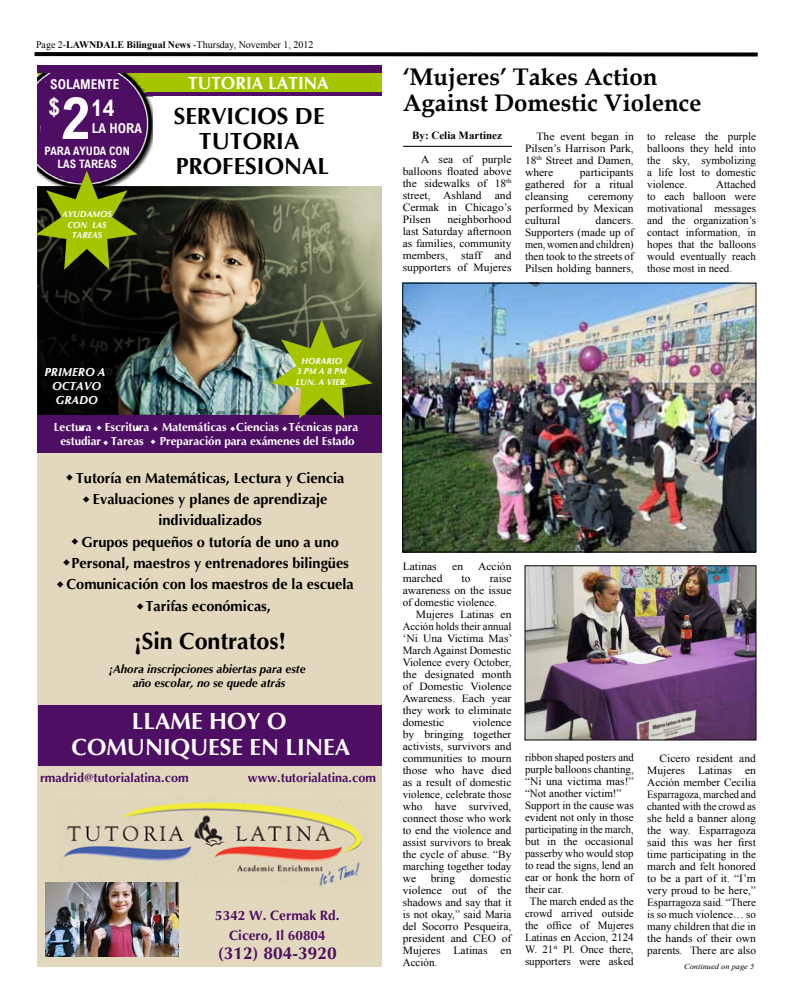
<style>
.page{position:relative;width:792px;height:1008px;background:#fff}
.page>*{position:absolute;margin:0;border:0;box-sizing:border-box;transform-origin:0 0}
.t1{font:700 condensed 58px "Arial";color:#fff}
.t2{font:700 24px/26px "Book Antiqua";color:#000}
.t3{font:700 23.2px/25.1px "Optima";color:#000;text-align:center}
.t4{font:700 23.2px/25.1px "Optima";color:#fff;text-align:center}
.t5{font:700 condensed 23.2px "Arial";color:#fff}
.t6{font:700 17.4px "CG Omega";color:#fff}
.t7{font:700 17.4px "Optima";color:#4e0e64}
.t8{font:700 14.5px/21.3px "Optima";color:#000;text-align:center}
.t9{font:700 13.5px/19.4px "Optima";color:#4e0e64;text-align:center}
.t10{font:700 condensed 13.5px "Arial";color:#fff}
.t11{font:700 12.6px "Optima";color:#4e0e64}
.t12{font:700 11.6px/13.5px "Optima";color:#fff}
.t13{font:italic 700 11.6px/13.5px "Optima";color:#000;text-align:center}
.t14{font:700 condensed 11.6px/12.6px "Arial";color:#fff;text-align:center}
.t15{font:italic 700 11.6px/14px "CG Omega";color:#fff;text-align:center}
.t16{font:11px/12px "Times New Roman";color:#000;text-align:justify;scale:1.05 1}
.t17{font:11px/12px "Times New Roman";color:#000;text-align:justify}
.t18{font:11px "Times New Roman";color:#000;scale:.95 1}
.t19{font:11px "Times New Roman";color:#000;scale:.96 1}
.t20{font:700 11px "Times New Roman";color:#000}
.t21{font:10px "Times New Roman";color:#000}
.t22{font:italic 700 8.7px/10.6px "CG Omega";color:#fff;text-align:center}
.t23{font:italic 7.6px "Times New Roman";color:#000;scale:1.11 1}
.s1{font-weight:700}
</style>
<div class="page">
<svg style="left:34px;top:52px;width:724px;height:5px;background:#333"></svg>
<div style="left:37px;top:67px;width:345px;height:900px;background:#e2d8bd"></div>
<img style="left:37px;top:69px;width:116px;height:118px">
<div style="left:153px;top:95px;width:229px;height:102px;background:#fff"></div>
<div style="left:145px;top:69px;width:237px;height:24px;background:#a6c400"></div>
<div style="left:141px;top:73px;width:13px;height:15px;background:#a6c400"></div>
<hr style="left:146px;top:93px;width:236px;height:3px;background:#4e0e64">
<img style="left:37px;top:187px;width:345px;height:228px">
<div style="left:49px;top:76px;width:95px;height:95px;background:#4e0e64;border-radius:50%"></div>
<div style="left:38px;top:71px;width:89px;height:75px;background:#4e0e64;border-radius:50%"></div>
<div style="left:54px;top:154px;width:61px;height:28px;background:#4e0e64;border-radius:50%"></div>
<div style="left:40px;top:122px;width:16px;height:21px;background:#4e0e64;border-radius:50%"></div>
<div style="left:45px;top:79px;width:13px;height:13px;background:#4e0e64;border-radius:50%"></div>
<div style="left:37px;top:415px;width:345px;height:38px;background:#4e0e64"></div>
<div style="left:38px;top:65px;width:344px;height:8px;background:#4e0e64"></div>
<svg style="left:36px;top:171px;width:102px;height:99px;background:#60691c"></svg>
<svg style="left:271px;top:320px;width:102px;height:99px;background:#73802c"></svg>
<img style="left:56px;top:801px;width:306px;height:85px">
<div style="left:139px;top:74px;width:8px;height:11px;background:#a6c400"></div>
<img style="left:46px;top:883px;width:133px;height:74px">
<div style="left:38px;top:705px;width:343px;height:61px;background:#4e0e64"></div>
<div style="left:41px;top:118px;width:7px;height:15px;background:#4e0e64;border-radius:50%"></div>
<img style="left:526px;top:567px;width:228px;height:171px">
<img style="left:403px;top:282px;width:353px;height:268px">
<hr style="left:403px;top:146px;width:109px;height:1px;background:#000">
<div style="left:402px;top:283px;width:354px;height:269px;border:1px solid #000"></div>
<div style="left:524px;top:565px;width:232px;height:175px;border:1px solid #000"></div>
<svg style="left:508px;top:543px;width:5px;height:4px"></svg>
<svg style="left:531px;top:546px;width:5px;height:4px"></svg>
<p class="t21" style="left:36px;top:38px;width:279px">Page 2-<span class="s1">LAWNDALE Bilingual News</span> -Thursday, November 1, 2012</p>
<p class="t10" style="left:50px;top:76px;width:71px">SOLAMENTE</p>
<h3 class="t6" style="left:188px;top:72px;width:142px">TUTORIA LATINA</h3>
<h1 class="t1" style="left:61px;top:86px;width:31px">2</h1>
<h3 class="t5" style="left:49px;top:94px;width:13px">$</h3>
<h3 class="t5" style="left:91px;top:95px;width:25px">14</h3>
<p class="t10" style="left:92px;top:120px;width:52px">LA HORA</p>
<h3 class="t3" style="left:174px;top:104px;width:157px">SERVICIOS DE<br>TUTORIA<br>PROFESIONAL</h3>
<p class="t14" style="left:44px;top:145px;width:87px">PARA AYUDA CON<br>LAS TAREAS</p>
<p class="t22" style="left:62px;top:209px;width:51px">AYUDAMOS<br>CON LAS<br>TAREAS</p>
<h2 class="t2" style="left:403px;top:64px;width:300px">‘Mujeres’ Takes Action<br>Against Domestic Violence</h2>
<p class="t20" style="left:412px;top:128px;width:91px">By: Celia Martinez</p>
<p class="t16" style="left:403px;top:153px;width:105px;text-indent:18px">A sea of purple balloons floated above the sidewalks of 18<sup>th </sup>street, Ashland and Cermak in Chicago’s Pilsen</p>
<p class="t16" style="left:525px;top:130px;width:105px;text-indent:12px">The event began in Pilsen’s Harrison Park, 18<sup>th</sup> Street and Damen, where</p>
<p class="t17" style="left:647px;top:130px;width:110px">to release the purple balloons they held into the sky, symbolizing a life lost to domestic violence.</p>
<p class="t16" style="left:525px;top:166px;width:105px;text-indent:55px">participants gathered for a ritual cleansing</p>
<p class="t17" style="left:647px;top:178px;width:110px;text-indent:69px">Attached to each balloon were motivational messages and the organization’s contact information, in hopes that the balloons would eventually reach those most in need.</p>
<p class="t16" style="left:525px;top:190px;width:105px;text-indent:63px">ceremony performed by Mexican cultural</p>
<p class="t16" style="left:403px;top:213px;width:105px;text-indent:45px">neighborhood last Saturday afternoon as families, community members, staff and supporters of Mujeres</p>
<p class="t16" style="left:525px;top:214px;width:105px;text-indent:71px">dancers.<br>Supporters (made up of men, women and children) then took to the streets of Pilsen holding banners,</p>
<p class="t15" style="left:45px;top:365px;width:62px">PRIMERO A<br>OCTAVO<br>GRADO</p>
<p class="t22" style="left:296px;top:355px;width:53px">HORARIO<br>3 PM A 8 PM<br>LUN. A VIER.</p>
<p class="t12" style="left:60px;top:421px;width:299px;text-indent:-7px">Lectura Escritura Matemáticas Ciencias Técnicas para estudiar Tareas</p>
<p class="t12" style="left:160px;top:434px;width:196px">Preparación para exámenes del Estado</p>
<p class="t8" style="left:67px;top:468px;width:289px">Tutoría en Matemáticas, Lectura y Ciencia Evaluaciones y planes de aprendizaje individualizados<br>Grupos pequeños o tutoría de uno a uno Personal, maestros y entrenadores bilingües Comunicación con los maestros de la escuela Tarifas económicas,</p>
<h3 class="t3" style="left:134px;top:629px;width:154px">¡Sin Contratos!</h3>
<p class="t13" style="left:109px;top:663px;width:198px">¡Ahora inscripciones abiertas para este año escolar, no se quede atrás</p>
<h3 class="t4" style="left:72px;top:709px;width:280px">LLAME HOY O<br>COMUNIQUESE EN LINEA</h3>
<p class="t11" style="left:40px;top:770px;width:150px">rmadrid@tutorialatina.com</p>
<p class="t11" style="left:248px;top:770px;width:129px">www.tutorialatina.com</p>
<p class="t9" style="left:215px;top:906px;width:126px">5342 W. Cermak Rd.<br>Cicero, Il 60804</p>
<h3 class="t7" style="left:218px;top:942px;width:121px">(312) 804-3920</h3>
<p class="t16" style="left:403px;top:560px;width:34px">Latinas</p>
<p class="t16" style="left:452px;top:560px;width:12px">en</p>
<p class="t16" style="left:478px;top:560px;width:33px">Acción</p>
<p class="t16" style="left:403px;top:572px;width:39px">marched</p>
<p class="t16" style="left:462px;top:572px;width:10px">to</p>
<p class="t16" style="left:403px;top:572px;width:105px;text-indent:87px">raise awareness on the issue of domestic violence.</p>
<p class="t16" style="left:403px;top:608px;width:106px;text-indent:13px">Mujeres Latinas en Acción holds their annual ‘Ni Una Victima Mas’ March Against Domestic Violence every October, the designated month of Domestic Violence Awareness. Each year they work to eliminate domestic</p>
<p class="t16" style="left:403px;top:716px;width:105px;text-indent:70px">violence by bringing together activists, survivors and communities to mourn those who have died as a result of domestic violence, celebrate those who have survived, connect those who work to end the violence and assist survivors to break the cycle of abuse. “By marching together today we</p>
<p class="t16" style="left:403px;top:872px;width:105px;text-indent:67px">domestic violence out of the shadows and say that it is not okay,” said Maria del Socorro Pesqueira, president and CEO of Mujeres Latinas en Acción.</p>
<p class="t16" style="left:431px;top:872px;width:25px">bring</p>
<p class="t19" style="left:525px;top:750px;width:115px">ribbon shaped posters and</p>
<p class="t17" style="left:525px;top:763px;width:110px">purple balloons chanting,</p>
<p class="t16" style="left:525px;top:775px;width:105px">“Ni una victima mas!”</p>
<p class="t17" style="left:525px;top:787px;width:98px">“Not another victim!”</p>
<p class="t17" style="left:525px;top:799px;width:110px">Support in the cause was</p>
<p class="t17" style="left:525px;top:811px;width:110px">evident not only in those</p>
<p class="t18" style="left:525px;top:822px;width:116px">participating in the march,</p>
<p class="t16" style="left:525px;top:835px;width:105px">but in the occasional</p>
<p class="t17" style="left:525px;top:847px;width:110px">passerby who would stop</p>
<p class="t17" style="left:525px;top:859px;width:110px">to read the signs, lend an</p>
<p class="t17" style="left:525px;top:871px;width:110px">ear or honk the horn of</p>
<p class="t17" style="left:525px;top:883px;width:40px">their car.</p>
<p class="t17" style="left:530px;top:895px;width:105px">The march ended as the</p>
<p class="t17" style="left:525px;top:907px;width:110px">crowd arrived outside</p>
<p class="t17" style="left:525px;top:919px;width:110px">the office of Mujeres</p>
<p class="t17" style="left:525px;top:931px;width:110px">Latinas en Accion, 2124</p>
<p class="t17" style="left:525px;top:943px;width:110px">W. 21<sup>st</sup> Pl. Once there,</p>
<p class="t17" style="left:525px;top:955px;width:110px">supporters were asked</p>
<p class="t16" style="left:647px;top:752px;width:105px;text-indent:12px">Cicero resident and Mujeres Latinas en Acción member Cecilia Esparragoza, marched and chanted with the crowd as she held a banner along the way. Esparragoza said this was her first time participating in the march and felt honored to be a part of it. “I’m very proud to be here,” Esparragoza said. “There is so much violence… so many children that die in the hands of their own parents. There are also</p>
<p class="t23" style="left:684px;top:961px;width:65px">Continued on page 5</p>
</div>
